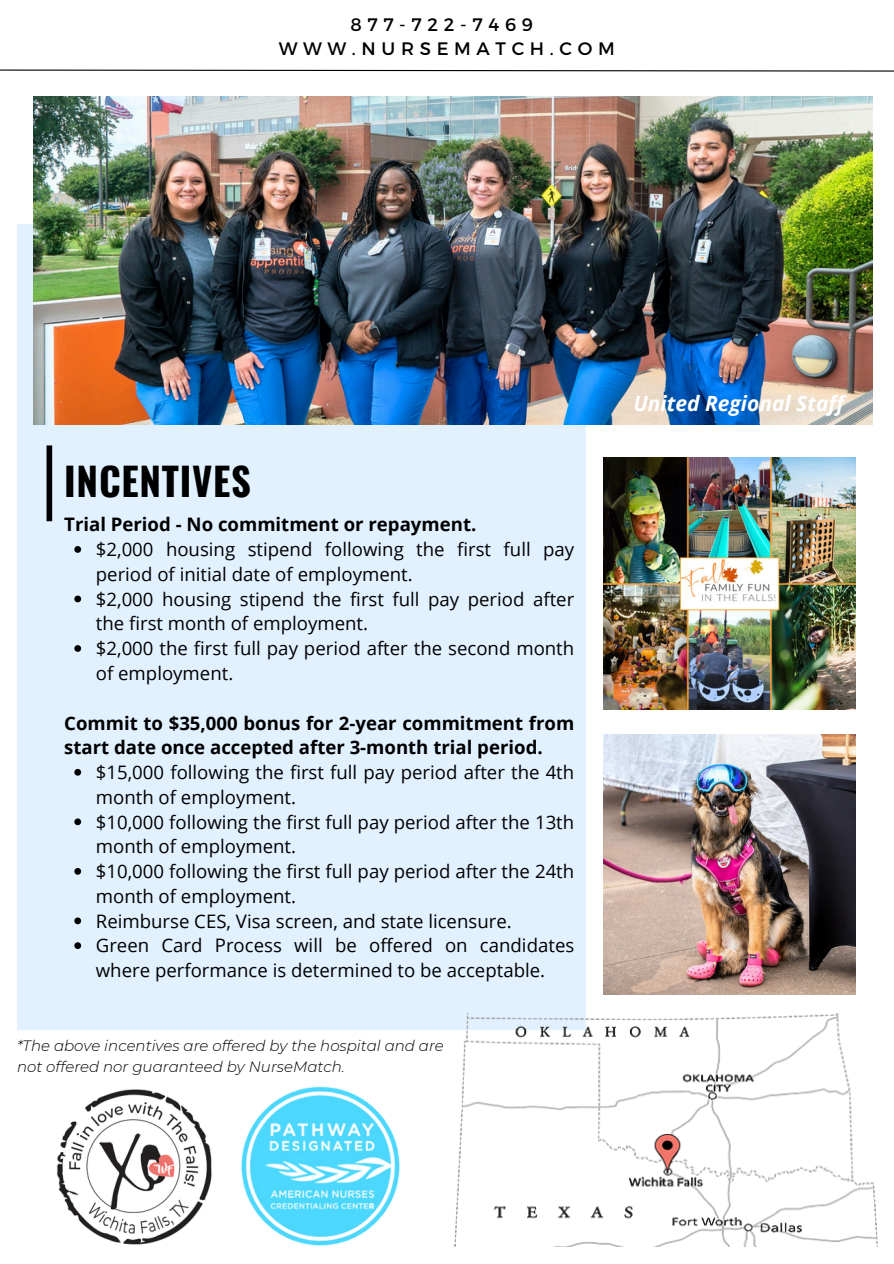
<style>
.page{position:relative;width:894px;height:1264px;background:#fff}
.page>*{position:absolute;margin:0;border:0;box-sizing:border-box;transform-origin:0 0}
.t1{font:700 38.55px "Oswald";letter-spacing:.02em;color:#000}
.t2{font:italic 700 21px "Open Sans";color:#fff}
.t3{font:18.6px/24.8px "Open Sans";color:#000}
.t4{font:700 18.6px/24.8px "Open Sans";color:#000}
.t5{font:18px/24.8px "Montserrat";letter-spacing:.315em;color:#000;text-align:center}
.t6{font:italic 300 15px/21.3px "Montserrat";color:#000}
</style>
<div class="page">
<div style="left:17px;top:224px;width:568px;height:805px;background:#e2f1ff"></div>
<img style="left:34px;top:96px;width:838px;height:329px">
<svg style="left:0;top:69px;width:893px;height:3px"></svg>
<div style="left:47px;top:445px;width:5px;height:76px;background:#000"></div>
<img style="left:453px;top:1013px;width:425px;height:233px">
<img style="left:603px;top:457px;width:252px;height:252px">
<img style="left:603px;top:734px;width:252px;height:260px">
<img style="left:241px;top:1086px;width:159px;height:160px">
<img style="left:56px;top:1089px;width:156px;height:156px">
<svg style="left:74px;top:546px;width:7px;height:7px"></svg>
<svg style="left:74px;top:595px;width:7px;height:7px"></svg>
<svg style="left:74px;top:645px;width:7px;height:7px"></svg>
<svg style="left:74px;top:769px;width:7px;height:6px"></svg>
<svg style="left:74px;top:818px;width:7px;height:7px"></svg>
<svg style="left:74px;top:868px;width:7px;height:6px"></svg>
<svg style="left:74px;top:917px;width:7px;height:7px"></svg>
<svg style="left:74px;top:942px;width:7px;height:7px"></svg>
<p class="t5" style="left:279px;top:11px;width:337px">877-722-7469<br>WWW.NURSEMATCH.COM</p>
<p class="t1" style="left:64px;top:450px;width:188px">INCENTIVES</p>
<p class="t4" style="left:64px;top:512px;width:413px">Trial Period - No commitment or repayment.</p>
<p class="t3" style="left:96px;top:536px;width:480px">$2,000 housing stipend following the first full pay period of initial date of employment.</p>
<h4 class="t3" style="left:96px;top:586px;width:480px">$2,000 housing stipend the first full pay period after the first month of employment.</h4>
<p class="t3" style="left:96px;top:635px;width:480px">$2,000 the first full pay period after the second month of employment.</p>
<p class="t4" style="left:64px;top:710px;width:511px">Commit to $35,000 bonus for 2-year commitment from start date once accepted after 3-month trial period.</p>
<p class="t3" style="left:96px;top:759px;width:480px">$15,000 following the first full pay period after the 4th month of employment.</p>
<p class="t3" style="left:96px;top:809px;width:480px">$10,000 following the first full pay period after the 13th month of employment.</p>
<p class="t3" style="left:96px;top:858px;width:480px">$10,000 following the first full pay period after the 24th month of employment.</p>
<h5 class="t3" style="left:96px;top:908px;width:417px">Reimburse CES, Visa screen, and state licensure.</h5>
<p class="t3" style="left:96px;top:932px;width:480px">Green Card Process will be offered on candidates where performance is determined to be acceptable.</p>
<p class="t6" style="left:17px;top:1034px;width:428px">*The above incentives are offered by the hospital and are not offered nor guaranteed by NurseMatch.</p>
<p class="t2" style="left:633px;top:388px;width:212px">United Regional Staff</p>
</div>
